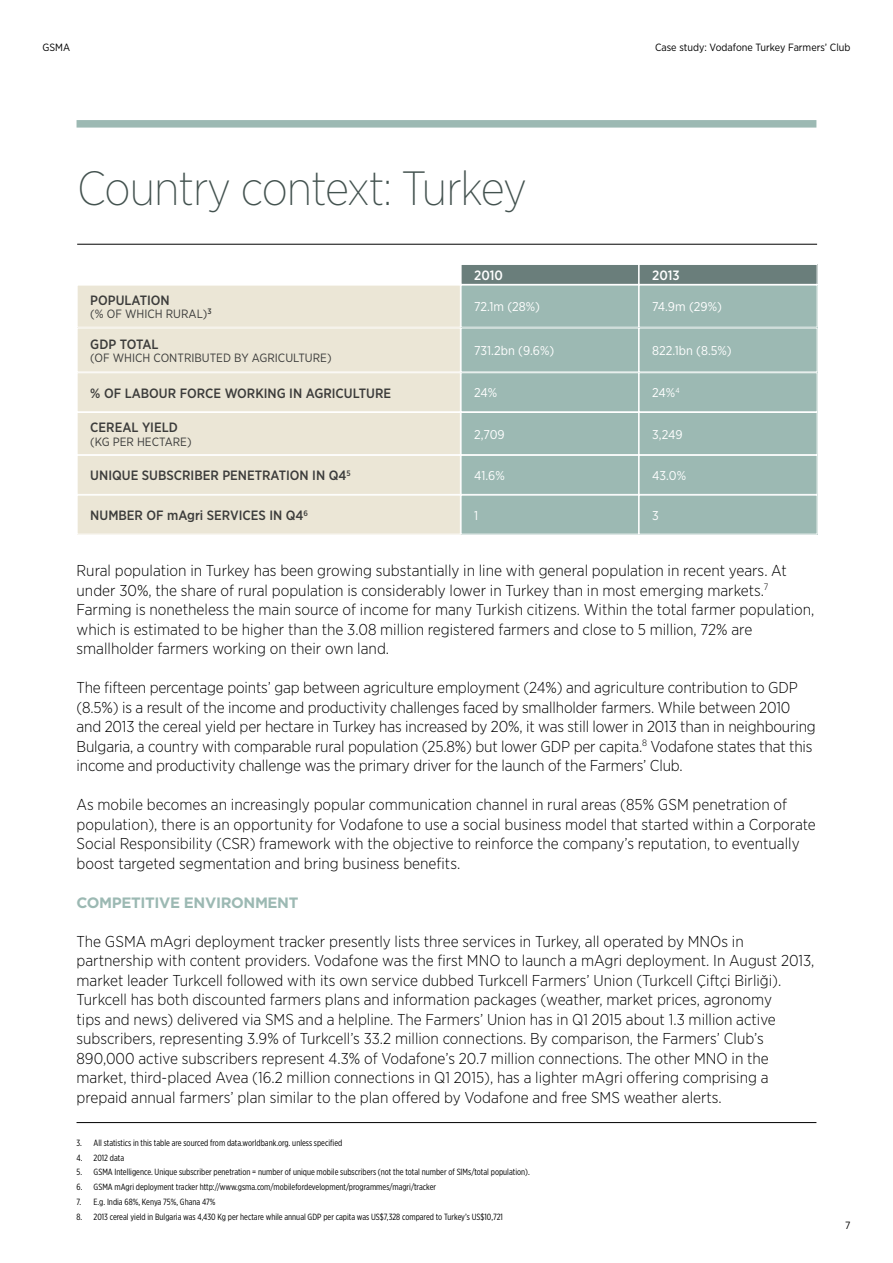
<style>
.page{position:relative;width:893px;height:1263px;background:#fff}
.page>*{position:absolute;margin:0;border:0;box-sizing:border-box;transform-origin:0 0}
.t1{font:200 48px "Gotham Narrow";letter-spacing:-.02em;color:#43524f}
.t2{font:300 15.75px/19.5px "Gotham Narrow";color:#000}
.t3{font:700 15px "Gotham";letter-spacing:-.025em;color:#9cb9b3}
.t4{font:500 13.5px "Gotham Narrow";color:#3c3c3b}
.t5{font:500 13.5px "Gotham Narrow";color:#fff}
.t6{font:12.75px "Gotham Narrow";color:#fff}
.t7{font:12px "Gotham Narrow";color:#3c3c3b}
.t8{font:10.5px "Gotham Narrow";color:#000}
.t9{font:9px "Gotham X Narrow";color:#000}
</style>
<div class="page">
<div style="left:77px;top:120px;width:739px;height:8px;background:#9cb9b3"></div>
<hr style="left:77px;top:244px;width:740px;height:1px;background:#000">
<div style="left:77px;top:285px;width:383px;height:42px;background:#ebe6d6"></div>
<div style="left:77px;top:285px;width:384px;height:43px;border:1px solid #fff"></div>
<div style="left:461px;top:285px;width:178px;height:42px;background:#9cb9b3"></div>
<div style="left:461px;top:285px;width:178px;height:43px;border:1px solid #fff"></div>
<div style="left:639px;top:285px;width:178px;height:42px;background:#9cb9b3"></div>
<div style="left:639px;top:285px;width:178px;height:43px;border:1px solid #fff"></div>
<div style="left:77px;top:328px;width:383px;height:44px;background:#ebe6d6"></div>
<div style="left:77px;top:328px;width:384px;height:44px;border:1px solid #fff"></div>
<div style="left:461px;top:328px;width:178px;height:44px;background:#9cb9b3"></div>
<div style="left:461px;top:328px;width:178px;height:44px;border:1px solid #fff"></div>
<div style="left:639px;top:328px;width:178px;height:44px;background:#9cb9b3"></div>
<div style="left:639px;top:328px;width:178px;height:44px;border:1px solid #fff"></div>
<div style="left:77px;top:373px;width:383px;height:39px;background:#ebe6d6"></div>
<div style="left:77px;top:372px;width:384px;height:40px;border:1px solid #fff"></div>
<div style="left:461px;top:373px;width:178px;height:39px;background:#9cb9b3"></div>
<div style="left:461px;top:372px;width:178px;height:40px;border:1px solid #fff"></div>
<div style="left:639px;top:373px;width:178px;height:39px;background:#9cb9b3"></div>
<div style="left:639px;top:372px;width:178px;height:40px;border:1px solid #fff"></div>
<div style="left:461px;top:264px;width:178px;height:20px;background:#6a7e7b"></div>
<div style="left:461px;top:264px;width:178px;height:21px;border:1px solid #fff"></div>
<div style="left:639px;top:264px;width:178px;height:20px;background:#6a7e7b"></div>
<div style="left:639px;top:264px;width:178px;height:21px;border:1px solid #fff"></div>
<div style="left:77px;top:412px;width:383px;height:43px;background:#ebe6d6"></div>
<div style="left:77px;top:412px;width:384px;height:43px;border:1px solid #fff"></div>
<div style="left:461px;top:412px;width:178px;height:43px;background:#9cb9b3"></div>
<div style="left:461px;top:412px;width:178px;height:43px;border:1px solid #fff"></div>
<div style="left:639px;top:412px;width:178px;height:43px;background:#9cb9b3"></div>
<div style="left:639px;top:412px;width:178px;height:43px;border:1px solid #fff"></div>
<div style="left:77px;top:455px;width:383px;height:39px;background:#ebe6d6"></div>
<div style="left:77px;top:455px;width:384px;height:40px;border:1px solid #fff"></div>
<div style="left:461px;top:455px;width:178px;height:39px;background:#9cb9b3"></div>
<div style="left:461px;top:455px;width:178px;height:40px;border:1px solid #fff"></div>
<div style="left:639px;top:455px;width:178px;height:39px;background:#9cb9b3"></div>
<div style="left:639px;top:455px;width:178px;height:40px;border:1px solid #fff"></div>
<div style="left:77px;top:495px;width:383px;height:39px;background:#ebe6d6"></div>
<div style="left:77px;top:495px;width:384px;height:39px;border:1px solid #fff"></div>
<div style="left:461px;top:495px;width:178px;height:39px;background:#9cb9b3"></div>
<div style="left:461px;top:495px;width:178px;height:39px;border:1px solid #fff"></div>
<div style="left:639px;top:495px;width:178px;height:39px;background:#9cb9b3"></div>
<div style="left:639px;top:495px;width:178px;height:39px;border:1px solid #fff"></div>
<hr style="left:77px;top:1122px;width:739px;height:1px;background:#000">
<p class="t8" style="left:43px;top:41px;width:29px">GSMA</p>
<p class="t8" style="left:655px;top:41px;width:197px">Case study: Vodafone Turkey Farmers’ Club</p>
<h1 class="t1" style="left:77px;top:159px;width:451px">Country context: Turkey</h1>
<p class="t4" style="left:90px;top:291px;width:81px">POPULATION</p>
<p class="t7" style="left:90px;top:307px;width:123px">(% OF WHICH RURAL)<sup>3</sup></p>
<p class="t4" style="left:90px;top:335px;width:70px">GDP TOTAL</p>
<p class="t7" style="left:90px;top:350px;width:243px">(OF WHICH CONTRIBUTED BY AGRICULTURE)</p>
<p class="t5" style="left:474px;top:266px;width:30px">2010</p>
<p class="t5" style="left:652px;top:266px;width:29px">2013</p>
<p class="t6" style="left:474px;top:299px;width:67px">72.1m (28%)</p>
<p class="t6" style="left:652px;top:299px;width:71px">74.9m (29%)</p>
<p class="t6" style="left:474px;top:343px;width:82px">731.2bn (9.6%)</p>
<p class="t6" style="left:652px;top:343px;width:81px">822.1bn (8.5%)</p>
<p class="t4" style="left:90px;top:384px;width:302px">% OF LABOUR FORCE WORKING IN AGRICULTURE</p>
<p class="t6" style="left:474px;top:385px;width:25px">24%</p>
<p class="t6" style="left:652px;top:385px;width:29px">24%<sup>4</sup></p>
<p class="t4" style="left:90px;top:419px;width:89px">CEREAL YIELD</p>
<p class="t7" style="left:90px;top:434px;width:103px">(KG PER HECTARE)</p>
<p class="t6" style="left:474px;top:426px;width:32px">2,709</p>
<p class="t6" style="left:652px;top:426px;width:32px">3,249</p>
<p class="t4" style="left:90px;top:467px;width:262px">UNIQUE SUBSCRIBER PENETRATION IN Q4<sup>5</sup></p>
<p class="t6" style="left:474px;top:468px;width:32px">41.6%</p>
<p class="t6" style="left:652px;top:468px;width:35px">43.0%</p>
<p class="t4" style="left:90px;top:507px;width:219px">NUMBER OF mAgri SERVICES IN Q4<sup>6</sup></p>
<p class="t6" style="left:474px;top:507px;width:6px">1</p>
<p class="t6" style="left:652px;top:507px;width:8px">3</p>
<p class="t2" style="left:77px;top:560px;width:739px">Rural population in Turkey has been growing substantially in line with general population in recent years. At under 30%, the share of rural population is considerably lower in Turkey than in most emerging markets.<sup>7<br></sup>Farming is nonetheless the main source of income for many Turkish citizens. Within the total farmer population, which is estimated to be higher than the 3.08 million registered farmers and close to 5 million, 72% are smallholder farmers working on their own land.</p>
<p class="t2" style="left:77px;top:677px;width:741px">The fifteen percentage points’ gap between agriculture employment (24%) and agriculture contribution to GDP (8.5%) is a result of the income and productivity challenges faced by smallholder farmers. While between 2010 and 2013 the cereal yield per hectare in Turkey has increased by 20%, it was still lower in 2013 than in neighbouring Bulgaria, a country with comparable rural population (25.8%) but lower GDP per capita.<sup>8</sup> Vodafone states that this income and productivity challenge was the primary driver for the launch of the Farmers’ Club.</p>
<p class="t2" style="left:77px;top:794px;width:741px">As mobile becomes an increasingly popular communication channel in rural areas (85% GSM penetration of population), there is an opportunity for Vodafone to use a social business model that started within a Corporate Social Responsibility (CSR) framework with the objective to reinforce the company’s reputation, to eventually boost targeted segmentation and bring business benefits.</p>
<p class="t3" style="left:77px;top:892px;width:223px">COMPETITIVE ENVIRONMENT</p>
<p class="t2" style="left:77px;top:931px;width:739px">The GSMA mAgri deployment tracker presently lists three services in Turkey, all operated by MNOs in partnership with content providers. Vodafone was the first MNO to launch a mAgri deployment. In August 2013, market leader Turkcell followed with its own service dubbed Turkcell Farmers’ Union (Turkcell Çiftçi Birliği).<br>Turkcell has both discounted farmers plans and information packages (weather, market prices, agronomy<br>tips and news) delivered via SMS and a helpline. The Farmers’ Union has in Q1 2015 about 1.3 million active subscribers, representing 3.9% of Turkcell’s 33.2 million connections. By comparison, the Farmers’ Club’s 890,000 active subscribers represent 4.3% of Vodafone’s 20.7 million connections. The other MNO in the market, third-placed Avea (16.2 million connections in Q1 2015), has a lighter mAgri offering comprising a prepaid annual farmers’ plan similar to the plan offered by Vodafone and free SMS weather alerts.</p>
<p class="t9" style="left:77px;top:1137px;width:267px">3. All statistics in this table are sourced from data.worldbank.org. unless specified</p>
<p class="t9" style="left:77px;top:1152px;width:49px">4. 2012 data</p>
<p class="t9" style="left:77px;top:1167px;width:455px">5. GSMA Intelligence. Unique subscriber penetration = number of unique mobile subscribers (not the total number of SIMs/total population).</p>
<p class="t9" style="left:77px;top:1182px;width:361px">6. GSMA mAgri deployment tracker http://www.gsma.com/mobilefordevelopment/programmes/magri/tracker</p>
<p class="t9" style="left:77px;top:1196px;width:141px">7. E.g. India 68%, Kenya 75%, Ghana 47%</p>
<p class="t9" style="left:77px;top:1211px;width:428px">8. 2013 cereal yield in Bulgaria was 4,430 Kg per hectare while annual GDP per capita was US$7,328 compared to Turkey’s US$10,721</p>
<p class="t8" style="left:845px;top:1219px;width:7px">7</p>
</div>
